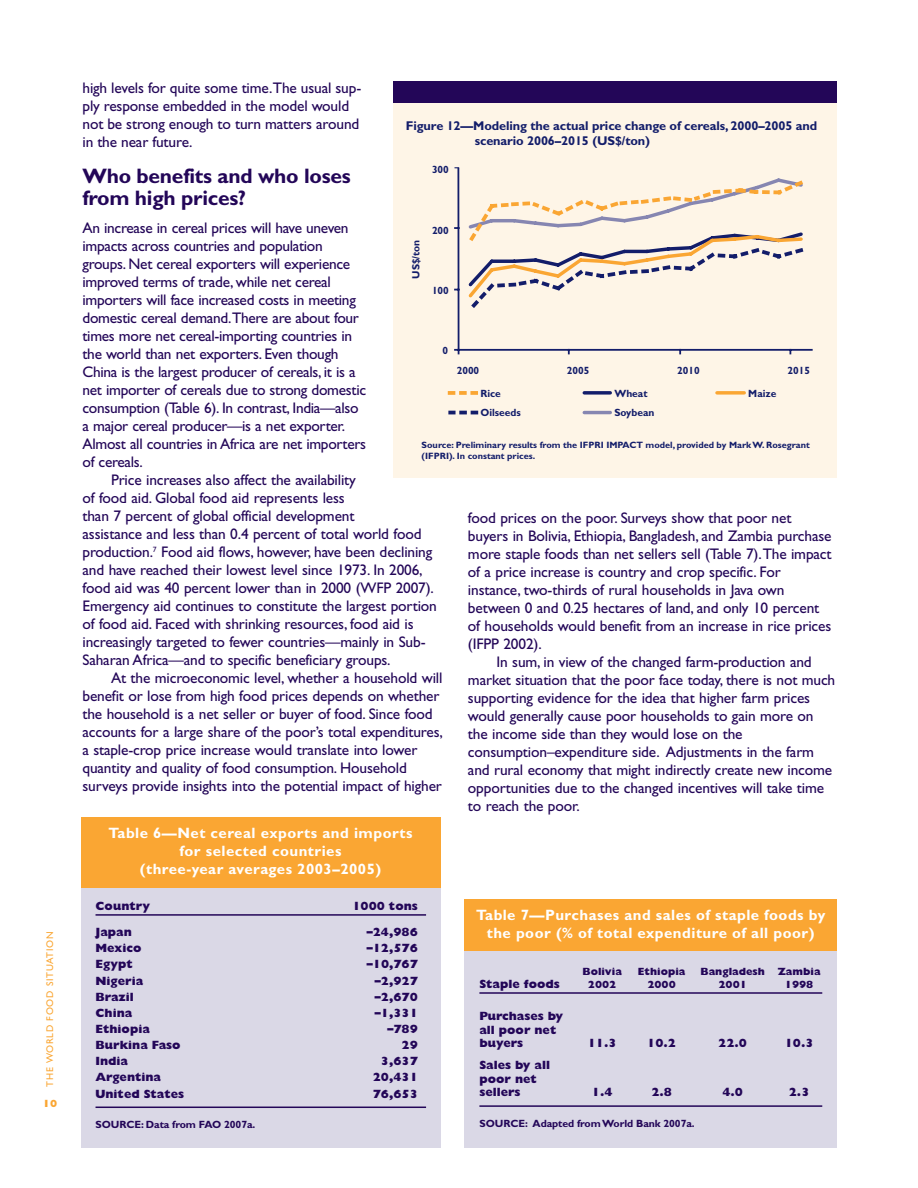
<style>
.page{position:relative;width:918px;height:1188px;background:#fff}
.page>*{position:absolute;margin:0;border:0;box-sizing:border-box;transform-origin:0 0}
.t1{font:700 21px/22.5px "Gill Sans";letter-spacing:-.01em;color:#230658}
.t2{font:15.3px/18px "Gill Sans";letter-spacing:-.01em;color:#230658}
.t3{font:700 15px/18px "Gill Sans";letter-spacing:.035em;color:#fff;text-align:center}
.t4{font:700 12.75px/15px "Gill Sans";letter-spacing:-.01em;color:#131d6a}
.t5{font:800 12px/13.5px "Gill Sans";color:#230658}
.t6{font:700 10.5px "Gill Sans";color:#131d6a}
.t7{font:700 10.5px "Gill Sans";letter-spacing:-.005em;color:#230658}
.t8{font:800 10.5px "Gill Sans";color:#230658}
.t9{font:800 10.5px "Gill Sans";color:#faa633}
.t10{font:9.75px "Gill Sans";letter-spacing:.075em;color:#faa633}
.t11{font:700 9.15px/10.9px "Gill Sans";color:#131d6a}
</style>
<div class="page">
<div style="left:393px;top:81px;width:444px;height:397px;background:#fef5e7"></div>
<div style="left:393px;top:81px;width:444px;height:22px;background:#230658"></div>
<hr style="left:457px;top:169px;width:2px;height:181px;background:#131d6a">
<hr style="left:459px;top:349px;width:353px;height:2px;background:#131d6a">
<svg style="left:450px;top:411px;width:26px;height:3px"></svg>
<hr style="left:584px;top:411px;width:26px;height:3px;background:#8686b1">
<svg style="left:447px;top:178px;width:359px;height:217px"></svg>
<div style="left:81px;top:854px;width:359px;height:294px;background:#dad8e6"></div>
<div style="left:81px;top:817px;width:359px;height:70px;background:#faa633"></div>
<hr style="left:96px;top:914px;width:330px;height:2px;background:#230658">
<hr style="left:96px;top:1107px;width:330px;height:1px;background:#230658">
<div style="left:464px;top:920px;width:373px;height:228px;background:#dad8e6"></div>
<div style="left:464px;top:899px;width:373px;height:52px;background:#faa633"></div>
<hr style="left:479px;top:992px;width:343px;height:2px;background:#230658">
<hr style="left:479px;top:1105px;width:343px;height:2px;background:#230658">
<p class="t10" style="left:46px;top:1087px;width:157px;rotate:-90deg">THE WORLD FOOD SITUATION</p>
<p class="t9" style="left:43px;top:1100px;width:16px">10</p>
<p class="t2" style="left:82px;top:81px;width:280px">high levels for quite some time.The usual sup&shy;ply response embedded in the model would not be strong enough to turn matters around in the near future.</p>
<h1 class="t1" style="left:82px;top:167px;width:270px">Who benefits and who loses from high prices?</h1>
<p class="t2" style="left:82px;top:221px;width:285px">An increase in cereal prices will have uneven impacts across countries and population groups. Net cereal exporters will experience improved terms of trade, while net cereal importers will face increased costs in meeting domestic cereal demand.There are about four times more net cereal-importing countries in the world than net exporters. Even though China is the largest producer of cereals, it is a net importer of cereals due to strong domestic consumption (Table 6). In contrast, India—also a major cereal producer—is a net exporter.<br>Almost all countries in Africa are net importers of cereals.</p>
<p class="t2" style="left:82px;top:473px;width:356px;text-indent:29px">Price increases also affect the availability<br>of food aid. Global food aid represents less<br>than 7 percent of global official development<br>assistance and less than 0.4 percent of total world food production.<sup>7</sup> Food aid flows, however, have been declining and have reached their lowest level since 1973. In 2006, food aid was 40 percent lower than in 2000 (WFP 2007).<br>Emergency aid continues to constitute the largest portion of food aid. Faced with shrinking resources, food aid is increasingly targeted to fewer countries—mainly in Sub-Saharan Africa—and to specific beneficiary groups.</p>
<p class="t2" style="left:82px;top:671px;width:362px;text-indent:29px">At the microeconomic level, whether a household will benefit or lose from high food prices depends on whether the household is a net seller or buyer of food. Since food accounts for a large share of the poor’s total expenditures, a staple-crop price increase would translate into lower quantity and quality of food consumption. Household surveys provide insights into the potential impact of higher</p>
<p class="t4" style="left:475px;top:120px;width:344px;text-indent:-69px">Figure 12—Modeling the actual price change of cereals, 2000–2005 and scenario 2006–2015 (US$/ton)</p>
<p class="t6" style="left:432px;top:166px;width:18px">300</p>
<p class="t6" style="left:432px;top:226px;width:18px">200</p>
<p class="t6" style="left:412px;top:279px;width:41px;rotate:-90deg">US$/ton</p>
<p class="t6" style="left:432px;top:287px;width:18px">100</p>
<p class="t6" style="left:443px;top:347px;width:7px">0</p>
<p class="t6" style="left:457px;top:367px;width:24px">2000</p>
<p class="t6" style="left:567px;top:367px;width:24px">2005</p>
<p class="t6" style="left:677px;top:367px;width:24px">2010</p>
<p class="t6" style="left:787px;top:367px;width:24px">2015</p>
<p class="t6" style="left:480px;top:390px;width:22px">Rice</p>
<p class="t6" style="left:614px;top:390px;width:35px">Wheat</p>
<p class="t6" style="left:748px;top:390px;width:29px">Maize</p>
<p class="t6" style="left:480px;top:409px;width:42px">Oilseeds</p>
<p class="t6" style="left:614px;top:409px;width:42px">Soybean</p>
<p class="t11" style="left:422px;top:441px;width:390px">Source: Preliminary results from the IFPRI IMPACT model, provided by Mark W. Rosegrant (IFPRI). In constant prices.</p>
<p class="t2" style="left:468px;top:510px;width:365px">food prices on the poor. Surveys show that poor net buyers in Bolivia, Ethiopia, Bangladesh, and Zambia purchase more staple foods than net sellers sell (Table 7).The impact of a price increase is country and crop specific. For instance, two-thirds of rural households in Java own between 0 and 0.25 hectares of land, and only 10 percent of households would benefit from an increase in rice prices (IFPP 2002).</p>
<p class="t2" style="left:468px;top:654px;width:369px;text-indent:29px">In sum, in view of the changed farm-production and market situation that the poor face today, there is not much supporting evidence for the idea that higher farm prices would generally cause poor households to gain more on the income side than they would lose on the consumption–expenditure side. Adjustments in the farm and rural economy that might indirectly create new income opportunities due to the changed incentives will take time to reach the poor.</p>
<p class="t3" style="left:108px;top:826px;width:306px">Table 6—Net cereal exports and imports for selected countries<br>(three-year averages 2003–2005)</p>
<p class="t5" style="left:96px;top:900px;width:56px">Country</p>
<p class="t5" style="left:353px;top:900px;width:67px">1000 tons</p>
<p class="t5" style="left:96px;top:927px;width:38px">Japan</p>
<p class="t5" style="left:367px;top:927px;width:52px">–24,986</p>
<p class="t5" style="left:96px;top:943px;width:47px">Mexico</p>
<p class="t5" style="left:367px;top:943px;width:52px">–12,576</p>
<p class="t5" style="left:96px;top:959px;width:39px">Egypt</p>
<p class="t5" style="left:367px;top:959px;width:52px">–10,767</p>
<p class="t5" style="left:96px;top:975px;width:49px">Nigeria</p>
<p class="t5" style="left:375px;top:975px;width:44px">–2,927</p>
<p class="t5" style="left:96px;top:991px;width:40px">Brazil</p>
<p class="t5" style="left:375px;top:991px;width:44px">–2,670</p>
<p class="t5" style="left:96px;top:1007px;width:38px">China</p>
<p class="t5" style="left:375px;top:1007px;width:44px">–1,331</p>
<p class="t5" style="left:96px;top:1023px;width:56px">Ethiopia</p>
<p class="t5" style="left:387px;top:1023px;width:32px">–789</p>
<p class="t5" style="left:96px;top:1040px;width:87px">Burkina Faso</p>
<p class="t5" style="left:402px;top:1040px;width:18px">29</p>
<p class="t5" style="left:96px;top:1056px;width:34px">India</p>
<p class="t5" style="left:381px;top:1056px;width:38px">3,637</p>
<p class="t5" style="left:96px;top:1072px;width:67px">Argentina</p>
<p class="t5" style="left:373px;top:1072px;width:46px">20,431</p>
<p class="t5" style="left:96px;top:1088px;width:90px">United States</p>
<p class="t5" style="left:373px;top:1088px;width:46px">76,653</p>
<p class="t7" style="left:96px;top:1121px;width:161px">SOURCE: Data from FAO 2007a.</p>
<p class="t3" style="left:476px;top:908px;width:351px">Table 7—Purchases and sales of staple foods by the poor (% of total expenditure of all poor)</p>
<p class="t8" style="left:582px;top:968px;width:41px">Bolivia</p>
<p class="t8" style="left:638px;top:968px;width:49px">Ethiopia</p>
<p class="t8" style="left:700px;top:968px;width:122px">Bangladesh Zambia</p>
<p class="t5" style="left:479px;top:978px;width:82px">Staple foods</p>
<p class="t8" style="left:588px;top:981px;width:30px">2002</p>
<p class="t8" style="left:647px;top:981px;width:30px">2000</p>
<p class="t8" style="left:718px;top:981px;width:30px">2001</p>
<p class="t8" style="left:785px;top:981px;width:30px">1998</p>
<p class="t5" style="left:479px;top:1011px;width:85px">Purchases by all poor net buyers</p>
<p class="t5" style="left:588px;top:1038px;width:30px">11.3</p>
<p class="t5" style="left:647px;top:1038px;width:30px">10.2</p>
<p class="t5" style="left:718px;top:1038px;width:30px">22.0</p>
<p class="t5" style="left:785px;top:1038px;width:30px">10.3</p>
<p class="t5" style="left:479px;top:1060px;width:72px">Sales by all poor net sellers</p>
<p class="t5" style="left:592px;top:1087px;width:22px">1.4</p>
<p class="t5" style="left:651px;top:1087px;width:22px">2.8</p>
<p class="t5" style="left:722px;top:1087px;width:22px">4.0</p>
<p class="t5" style="left:789px;top:1087px;width:22px">2.3</p>
<p class="t7" style="left:479px;top:1120px;width:217px">SOURCE: Adapted from World Bank 2007a.</p>
</div>
